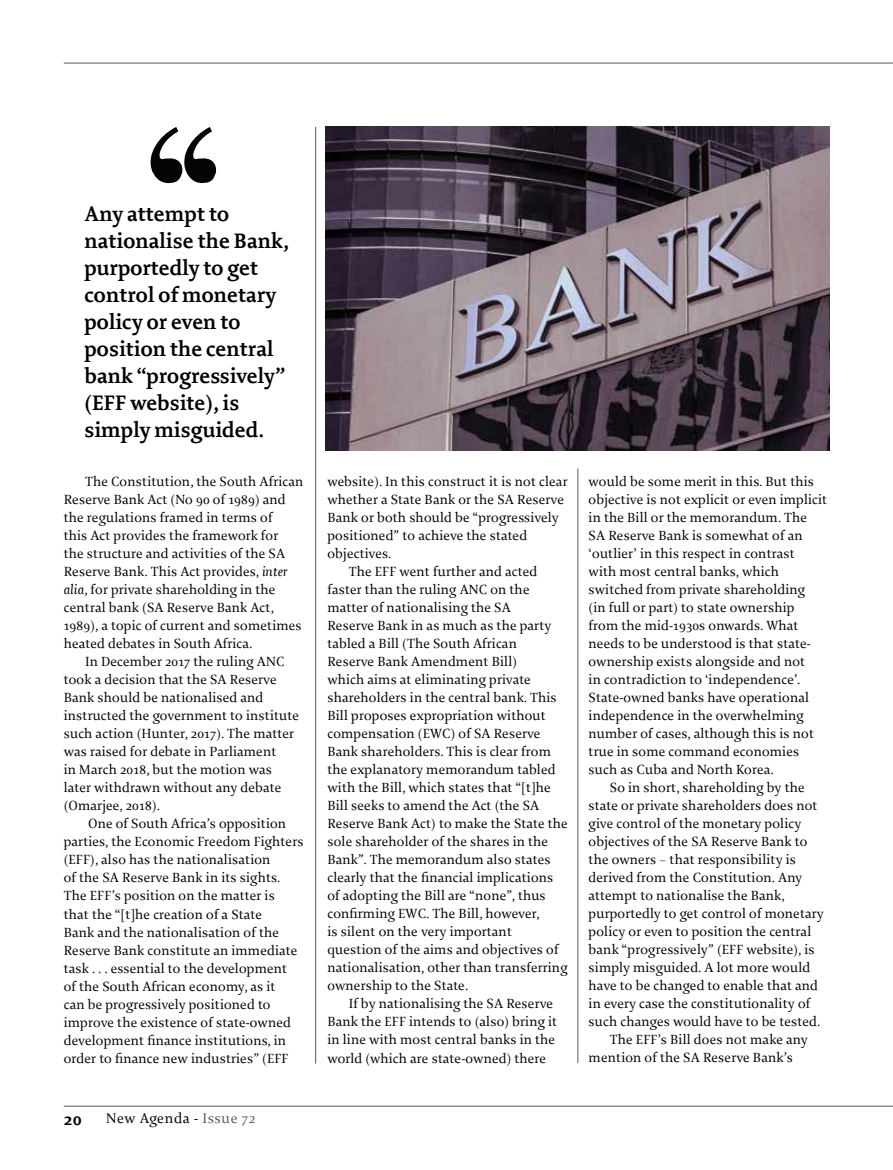
<style>
.page{position:relative;width:893px;height:1170px;background:#fff}
.page>*{position:absolute;margin:0;border:0;box-sizing:border-box;transform-origin:0 0}
.t1{font:700 22.5px/27px "Enigma";color:#000}
.t2{font:700 18.75px "Enigma";color:#000}
.t3{font:15px "Enigma";letter-spacing:.04em;color:#000}
.t4{font:14.25px/18px "Enigma";letter-spacing:.01em;color:#000}
.s1{font-style:italic}
.s2{color:#58595b}
</style>
<div class="page">
<hr style="left:64px;top:1105px;width:829px;height:1px;background:#58595b">
<hr style="left:64px;top:63px;width:829px;height:1px;background:#58595b">
<hr style="left:578px;top:468px;width:1px;height:595px;background:#58595b">
<hr style="left:315px;top:127px;width:1px;height:936px;background:#58595b">
<img style="left:151px;top:127px;width:66px;height:56px">
<img style="left:325px;top:127px;width:505px;height:324px">
<h1 class="t1" style="left:85px;top:201px;width:207px">Any attempt to nationalise the Bank, purportedly to get control of monetary policy or even to position the central bank “progressively” (EFF website), is simply misguided.</h1>
<p class="t4" style="left:64px;top:473px;width:241px;text-indent:21px">The Constitution, the South African Reserve Bank Act (No 90 of 1989) and the regulations framed in terms of<br>this Act provides the framework for<br>the structure and activities of the SA Reserve Bank. This Act provides, <span class="s1">inter alia</span>, for private shareholding in the central bank (SA Reserve Bank Act, 1989), a topic of current and sometimes heated debates in South Africa.</p>
<p class="t4" style="left:64px;top:653px;width:237px;text-indent:21px">In December 2017 the ruling ANC took a decision that the SA Reserve<br>Bank should be nationalised and instructed the government to institute such action (Hunter, 2017). The matter was raised for debate in Parliament<br>in March 2018, but the motion was later withdrawn without any debate (Omarjee, 2018).</p>
<p class="t4" style="left:64px;top:815px;width:241px;text-indent:24px">One of South Africa’s opposition parties, the Economic Freedom Fighters (EFF), also has the nationalisation<br>of the SA Reserve Bank in its sights.<br>The EFF’s position on the matter is that the “[t]he creation of a State<br>Bank and the nationalisation of the Reserve Bank constitute an immediate task . . . essential to the development<br>of the South African economy, as it<br>can be progressively positioned to improve the existence of state-owned development finance institutions, in order to finance new industries” (EFF</p>
<h2 class="t2" style="left:64px;top:1108px;width:19px">20</h2>
<p class="t3" style="left:106px;top:1109px;width:151px">New Agenda - <span class="s2">Issue 72</span></p>
<p class="t4" style="left:327px;top:473px;width:242px">website). In this construct it is not clear</p>
<p class="t4" style="left:327px;top:491px;width:238px">whether a State Bank or the SA Reserve</p>
<p class="t4" style="left:327px;top:509px;width:233px">Bank or both should be “progressively</p>
<p class="t4" style="left:327px;top:527px;width:201px">positioned” to achieve the stated</p>
<p class="t4" style="left:327px;top:545px;width:66px">objectives.</p>
<p class="t4" style="left:349px;top:563px;width:190px">The EFF went further and acted</p>
<p class="t4" style="left:327px;top:581px;width:204px">faster than the ruling ANC on the</p>
<p class="t4" style="left:327px;top:599px;width:185px">matter of nationalising the SA</p>
<p class="t4" style="left:327px;top:617px;width:226px">Reserve Bank in as much as the party</p>
<p class="t4" style="left:327px;top:635px;width:191px">tabled a Bill (The South African</p>
<p class="t4" style="left:327px;top:653px;width:191px">Reserve Bank Amendment Bill)</p>
<p class="t4" style="left:327px;top:671px;width:205px">which aims at eliminating private</p>
<p class="t4" style="left:327px;top:689px;width:231px">shareholders in the central bank. This</p>
<p class="t4" style="left:327px;top:707px;width:220px">Bill proposes expropriation without</p>
<p class="t4" style="left:327px;top:725px;width:215px">compensation (EWC) of SA Reserve</p>
<p class="t4" style="left:327px;top:743px;width:225px">Bank shareholders. This is clear from</p>
<p class="t4" style="left:327px;top:761px;width:230px">the explanatory memorandum tabled</p>
<p class="t4" style="left:327px;top:779px;width:225px">with the Bill, which states that “[t]he</p>
<p class="t4" style="left:327px;top:797px;width:213px">Bill seeks to amend the Act (the SA</p>
<p class="t4" style="left:327px;top:815px;width:242px">Reserve Bank Act) to make the State the</p>
<p class="t4" style="left:327px;top:833px;width:222px">sole shareholder of the shares in the</p>
<p class="t4" style="left:327px;top:851px;width:225px">Bank”. The memorandum also states</p>
<p class="t4" style="left:327px;top:869px;width:227px">clearly that the financial implications</p>
<p class="t4" style="left:327px;top:887px;width:220px">of adopting the Bill are “none”, thus</p>
<p class="t4" style="left:327px;top:905px;width:214px">confirming EWC. The Bill, however,</p>
<p class="t4" style="left:327px;top:923px;width:186px">is silent on the very important</p>
<p class="t4" style="left:327px;top:941px;width:233px">question of the aims and objectives of</p>
<p class="t4" style="left:327px;top:959px;width:242px">nationalisation, other than transferring</p>
<p class="t4" style="left:327px;top:977px;width:143px">ownership to the State.</p>
<p class="t4" style="left:349px;top:995px;width:206px">If by nationalising the SA Reserve</p>
<p class="t4" style="left:327px;top:1013px;width:231px">Bank the EFF intends to (also) bring it</p>
<p class="t4" style="left:327px;top:1031px;width:229px">in line with most central banks in the</p>
<p class="t4" style="left:327px;top:1049px;width:220px">world (which are state-owned) there</p>
<p class="t4" style="left:589px;top:473px;width:227px">would be some merit in this. But this</p>
<p class="t4" style="left:589px;top:491px;width:240px">objective is not explicit or even implicit</p>
<p class="t4" style="left:589px;top:509px;width:220px">in the Bill or the memorandum. The</p>
<p class="t4" style="left:589px;top:527px;width:215px">SA Reserve Bank is somewhat of an</p>
<p class="t4" style="left:589px;top:545px;width:208px">‘outlier’ in this respect in contrast</p>
<p class="t4" style="left:589px;top:563px;width:192px">with most central banks, which</p>
<p class="t4" style="left:589px;top:581px;width:218px">switched from private shareholding</p>
<p class="t4" style="left:589px;top:599px;width:207px">(in full or part) to state ownership</p>
<p class="t4" style="left:589px;top:617px;width:211px">from the mid-1930s onwards. What</p>
<p class="t4" style="left:589px;top:635px;width:224px">needs to be understood is that state-</p>
<p class="t4" style="left:589px;top:653px;width:218px">ownership exists alongside and not</p>
<p class="t4" style="left:589px;top:671px;width:213px">in contradiction to ‘independence’.</p>
<p class="t4" style="left:589px;top:689px;width:222px">State-owned banks have operational</p>
<p class="t4" style="left:589px;top:707px;width:217px">independence in the overwhelming</p>
<p class="t4" style="left:589px;top:725px;width:227px">number of cases, although this is not</p>
<p class="t4" style="left:589px;top:743px;width:212px">true in some command economies</p>
<p class="t4" style="left:589px;top:761px;width:187px">such as Cuba and North Korea.</p>
<p class="t4" style="left:610px;top:779px;width:196px">So in short, shareholding by the</p>
<p class="t4" style="left:589px;top:797px;width:230px">state or private shareholders does not</p>
<p class="t4" style="left:589px;top:815px;width:214px">give control of the monetary policy</p>
<p class="t4" style="left:589px;top:833px;width:220px">objectives of the SA Reserve Bank to</p>
<p class="t4" style="left:589px;top:851px;width:209px">the owners – that responsibility is</p>
<p class="t4" style="left:589px;top:869px;width:215px">derived from the Constitution. Any</p>
<p class="t4" style="left:589px;top:887px;width:198px">attempt to nationalise the Bank,</p>
<p class="t4" style="left:589px;top:905px;width:237px">purportedly to get control of monetary</p>
<p class="t4" style="left:589px;top:923px;width:224px">policy or even to position the central</p>
<p class="t4" style="left:589px;top:941px;width:227px">bank “progressively” (EFF website), is</p>
<p class="t4" style="left:589px;top:959px;width:223px">simply misguided. A lot more would</p>
<p class="t4" style="left:589px;top:977px;width:231px">have to be changed to enable that and</p>
<p class="t4" style="left:589px;top:995px;width:223px">in every case the constitutionality of</p>
<p class="t4" style="left:589px;top:1013px;width:233px">such changes would have to be tested.</p>
<p class="t4" style="left:610px;top:1031px;width:199px">The EFF’s Bill does not make any</p>
<p class="t4" style="left:589px;top:1049px;width:206px">mention of the SA Reserve Bank’s</p>
</div>
